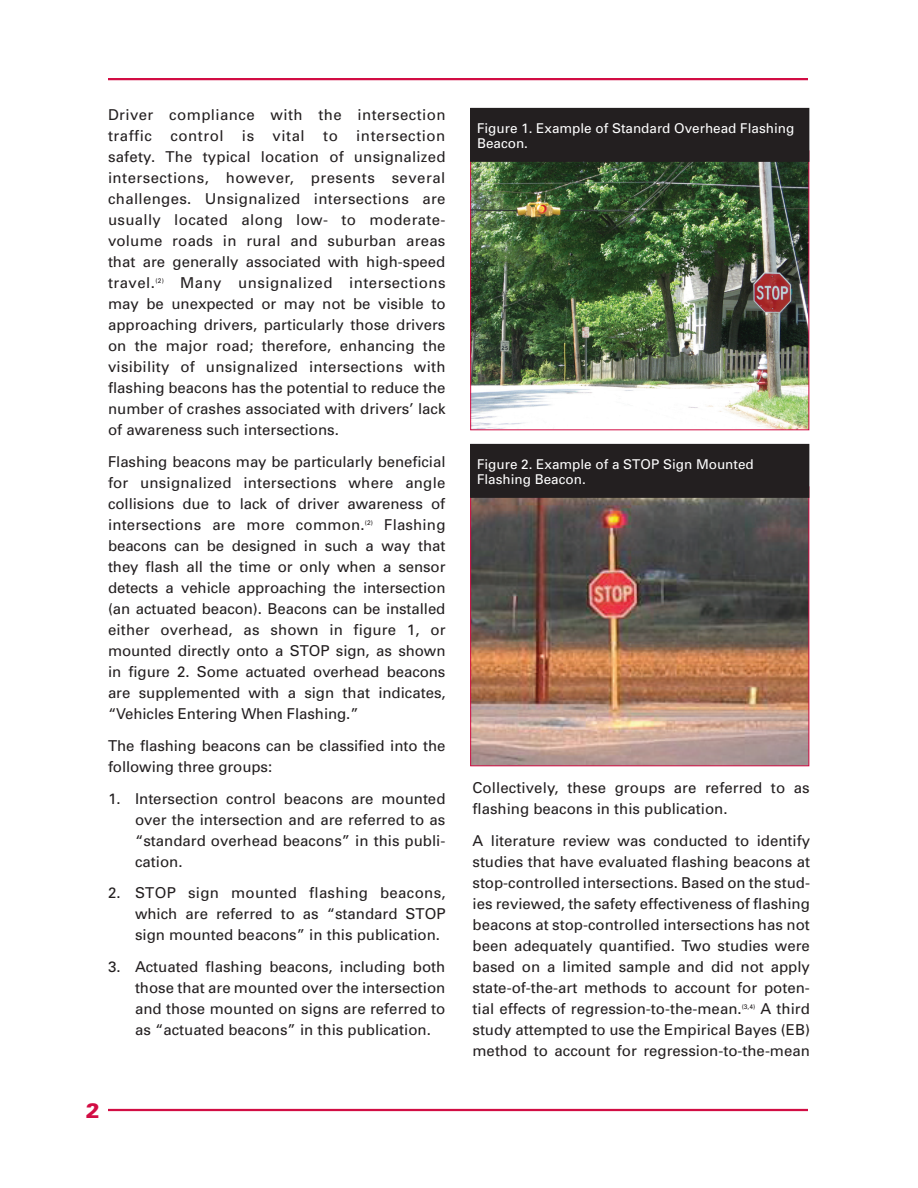
<style>
.page{position:relative;width:918px;height:1188px;background:#fff}
.page>*{position:absolute;margin:0;border:0;box-sizing:border-box;transform-origin:0 0}
.t1{font:900 21px "Univers";color:#d20d44}
.t2{font:15px/21px "Univers";color:#231f20;text-align:justify}
.t3{font:13.5px/15px "Univers";color:#fff}
.t4{font:6.6px "Univers";color:#231f20}
</style>
<div class="page">
<hr style="left:108px;top:1109px;width:700px;height:2px;background:#d20d44">
<hr style="left:108px;top:78px;width:700px;height:2px;background:#d20d44">
<img style="left:472px;top:162px;width:335px;height:266px">
<div style="left:471px;top:108px;width:338px;height:53px;background:#231f20"></div>
<div style="left:470px;top:108px;width:339px;height:54px;border:1px solid #231f20"></div>
<img style="left:472px;top:498px;width:335px;height:266px">
<div style="left:471px;top:444px;width:338px;height:53px;background:#231f20"></div>
<div style="left:470px;top:444px;width:339px;height:54px;border:1px solid #231f20"></div>
<p class="t2" style="left:108px;top:104px;width:339px">Driver compliance with the intersection traffic control is vital to intersection safety. The typical location of unsignalized intersections, however, presents several challenges. Unsignalized intersections are usually located along low- to moderate&shy;volume roads in rural and suburban areas that are generally associated with high-speed travel.</p>
<p class="t2" style="left:108px;top:272px;width:339px;text-indent:72px">Many unsignalized intersections may be unexpected or may not be visible to approaching drivers, particularly those drivers on the major road; therefore, enhancing the visibility of unsignalized intersections with flashing beacons has the potential to reduce the number of crashes associated with drivers’ lack of awareness such intersections.</p>
<p class="t2" style="left:108px;top:451px;width:339px">Flashing beacons may be particularly beneficial for unsignalized intersections where angle collisions due to lack of driver awareness of intersections are more common.</p>
<p class="t4" style="left:155px;top:277px;width:10px">(2)</p>
<p class="t2" style="left:108px;top:514px;width:339px;text-indent:276px">Flashing beacons can be designed in such a way that they flash all the time or only when a sensor detects a vehicle approaching the intersection (an actuated beacon). Beacons can be installed either overhead, as shown in figure 1, or mounted directly onto a STOP sign, as shown in figure 2. Some actuated overhead beacons are supplemented with a sign that indicates, “Vehicles Entering When Flashing.”</p>
<p class="t2" style="left:108px;top:735px;width:339px">The flashing beacons can be classified into the following three groups:</p>
<p class="t2" style="left:135px;top:787px;width:312px;text-indent:-27px">1. Intersection control beacons are mounted over the intersection and are referred to as “standard overhead beacons” in this publi&shy;cation.</p>
<p class="t2" style="left:135px;top:882px;width:312px;text-indent:-27px">2. STOP sign mounted flashing beacons, which are referred to as “standard STOP sign mounted beacons” in this publication.</p>
<p class="t2" style="left:135px;top:956px;width:312px;text-indent:-27px">3. Actuated flashing beacons, including both those that are mounted over the intersection and those mounted on signs are referred to as “actuated beacons” in this publication.</p>
<p class="t4" style="left:365px;top:519px;width:10px">(2)</p>
<h1 class="t1" style="left:86px;top:1097px;width:16px">2</h1>
<p class="t3" style="left:477px;top:120px;width:319px">Figure 1. Example of Standard Overhead Flashing<br>Beacon.</p>
<p class="t3" style="left:477px;top:456px;width:278px">Figure 2. Example of a STOP Sign Mounted<br>Flashing Beacon.</p>
<p class="t2" style="left:473px;top:777px;width:339px">Collectively, these groups are referred to as flashing beacons in this publication.</p>
<p class="t2" style="left:473px;top:830px;width:339px">A literature review was conducted to identify studies that have evaluated flashing beacons at stop-controlled intersections. Based on the stud&shy;ies reviewed, the safety effectiveness of flashing beacons at stop-controlled intersections has not been adequately quantified. Two studies were based on a limited sample and did not apply state-of-the-art methods to account for poten&shy;tial effects of regression-to-the-mean.</p>
<p class="t2" style="left:473px;top:998px;width:339px;text-indent:288px">A third study attempted to use the Empirical Bayes (EB) method to account for regression-to-the-mean</p>
<p class="t4" style="left:742px;top:1002px;width:15px">(3,4)</p>
</div>
